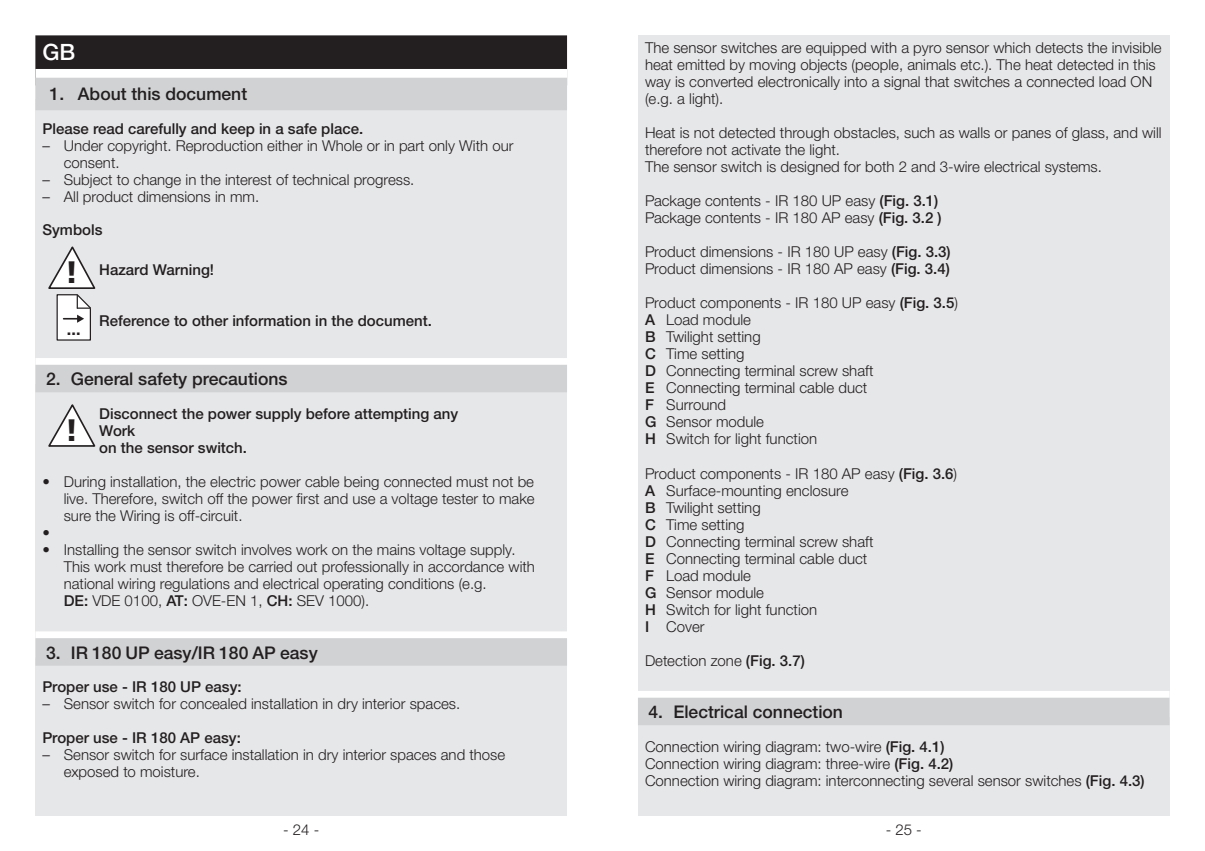
<style>
.page{position:relative;width:1205px;height:851px;background:#fff}
.page>*{position:absolute;margin:0;border:0;box-sizing:border-box;transform-origin:0 0}
.t1{font:900 31px "Frutiger LT Com";color:#231f20}
.t2{font:500 22.5px "Helvetica Neue LTW1 G";color:#fff}
.t3{font:500 17.5px "Helvetica Neue LTW1 G";color:#231f20}
.t4{font:700 16.25px "Helvetica Neue LT Pro";color:#231f20}
.t5{font:300 15px/17px "Helvetica Neue LTW1 G";color:#231f20}
.t6{font:500 15px/17px "Helvetica Neue LTW1 G";color:#231f20}
.s1{font-family:"Frutiger LT Com";font-stretch:condensed}
.s2{font-family:"Frutiger LT Com";font-weight:900;font-size:31px}
.s3{font-weight:500}
</style>
<div class="page">
<div style="left:35px;top:35px;width:532px;height:780px;background:#e6e7e9"></div>
<div style="left:35px;top:35px;width:532px;height:50px;background:#231f20"></div>
<div style="left:35px;top:69px;width:532px;height:30px;background:#fff"></div>
<div style="left:35px;top:78px;width:532px;height:32px;background:#d1d2d4"></div>
<div style="left:35px;top:358px;width:532px;height:26px;background:#fff"></div>
<div style="left:35px;top:365px;width:532px;height:27px;background:#d1d2d4"></div>
<div style="left:35px;top:631px;width:532px;height:26px;background:#fff"></div>
<div style="left:35px;top:638px;width:532px;height:27px;background:#d1d2d4"></div>
<svg style="left:48px;top:246px;width:47px;height:94px"></svg>
<svg style="left:48px;top:404px;width:47px;height:43px"></svg>
<div style="left:638px;top:35px;width:531px;height:780px;background:#e6e7e9"></div>
<div style="left:638px;top:690px;width:531px;height:27px;background:#fff"></div>
<div style="left:638px;top:697px;width:531px;height:28px;background:#d1d2d4"></div>
<h2 class="t2" style="left:43px;top:39px;width:34px">GB</h2>
<p class="t3" style="left:50px;top:83px;width:199px">1. About this document</p>
<p class="t6" style="left:43px;top:120px;width:322px">Please read carefully and keep in a safe place.</p>
<p class="t5" style="left:64px;top:137px;width:451px;text-indent:-21px"><span class="s1">–</span> Under copyright. Reproduction either in Whole or in part only With our consent.</p>
<p class="t5" style="left:43px;top:171px;width:373px"><span class="s1">–</span> Subject to change in the interest of technical progress.</p>
<p class="t5" style="left:43px;top:188px;width:218px"><span class="s1">–</span> All product dimensions in mm.</p>
<p class="t6" style="left:43px;top:221px;width:61px">Symbols</p>
<p class="t6" style="left:65px;top:261px;width:151px"><span class="s2">!</span> Hazard Warning!</p>
<p class="t4" style="left:67px;top:319px;width:15px">...</p>
<p class="t6" style="left:99px;top:312px;width:334px">Reference to other information in the document.</p>
<p class="t3" style="left:46px;top:368px;width:243px">2. General safety precautions</p>
<h1 class="t1" style="left:65px;top:411px;width:15px">!</h1>
<p class="t6" style="left:99px;top:405px;width:360px">Disconnect the power supply before attempting any<br>Work<br>on the sensor switch.</p>
<p class="t5" style="left:43px;top:473px;width:493px">• During installation, the electric power cable being connected must not be</p>
<p class="t5" style="left:64px;top:490px;width:472px">live. Therefore, switch off the power first and use a voltage tester to make</p>
<p class="t5" style="left:64px;top:507px;width:180px">sure the Wiring is off-circuit.</p>
<p class="t5" style="left:43px;top:524px;width:9px">•</p>
<p class="t5" style="left:64px;top:541px;width:473px;text-indent:-21px">• Installing the sensor switch involves work on the mains voltage supply.<br>This work must therefore be carried out professionally in accordance with national wiring regulations and electrical operating conditions (e.g.<br><span class="s3">DE:</span> VDE 0100, <span class="s3">AT:</span> OVE-EN 1, <span class="s3">CH:</span> SEV 1000).</p>
<p class="t3" style="left:46px;top:641px;width:273px">3. IR 180 UP easy/IR 180 AP easy</p>
<p class="t6" style="left:43px;top:678px;width:201px">Proper use - IR 180 UP easy:</p>
<p class="t5" style="left:43px;top:695px;width:419px"><span class="s1">–</span> Sensor switch for concealed installation in dry interior spaces.</p>
<p class="t6" style="left:43px;top:729px;width:200px">Proper use - IR 180 AP easy:</p>
<p class="t5" style="left:64px;top:746px;width:443px;text-indent:-21px"><span class="s1">–</span> Sensor switch for surface installation in dry interior spaces and those exposed to moisture.</p>
<p class="t5" style="left:645px;top:39px;width:518px">The sensor switches are equipped with a pyro sensor which detects the invisible heat emitted by moving objects (people, animals etc.). The heat detected in this way is converted electronically into a signal that switches a connected load ON (e.g. a light).</p>
<p class="t5" style="left:645px;top:124px;width:518px">Heat is not detected through obstacles, such as walls or panes of glass, and will therefore not activate the light.<br>The sensor switch is designed for both 2 and 3-wire electrical systems.</p>
<p class="t5" style="left:645px;top:192px;width:298px">Package contents - IR 180 UP easy <span class="s3">(Fig. 3.1)<br></span>Package contents - IR 180 AP easy <span class="s3">(Fig. 3.2 )</span></p>
<p class="t5" style="left:645px;top:243px;width:307px">Product dimensions - IR 180 UP easy <span class="s3">(Fig. 3.3)<br></span>Product dimensions - IR 180 AP easy <span class="s3">(Fig. 3.4)</span></p>
<p class="t5" style="left:645px;top:294px;width:314px">Product components - IR 180 UP easy <span class="s3">(Fig. 3.5</span>)<br><span class="s3">A</span> Load module<br><span class="s3">B</span> Twilight setting<br><span class="s3">C</span> Time setting<br><span class="s3">D</span> Connecting terminal screw shaft<br><span class="s3">E</span> Connecting terminal cable duct<br><span class="s3">F</span> Surround<br><span class="s3">G</span> Sensor module<br><span class="s3">H</span> Switch for light function</p>
<p class="t5" style="left:645px;top:464px;width:314px">Product components - IR 180 AP easy <span class="s3">(Fig. 3.6</span>)<br><span class="s3">A</span> Surface-mounting enclosure<br><span class="s3">B</span> Twilight setting<br><span class="s3">C</span> Time setting<br><span class="s3">D</span> Connecting terminal screw shaft<br><span class="s3">E</span> Connecting terminal cable duct<br><span class="s3">F</span> Load module<br><span class="s3">G</span> Sensor module<br><span class="s3">H</span> Switch for light function<br><span class="s3">I</span> Cover</p>
<p class="t5" style="left:645px;top:651px;width:161px">Detection zone <span class="s3">(Fig. 3.7)</span></p>
<p class="t3" style="left:648px;top:701px;width:196px">4. Electrical connection</p>
<p class="t5" style="left:645px;top:738px;width:501px">Connection wiring diagram: two-wire <span class="s3">(Fig. 4.1)<br></span>Connection wiring diagram: three-wire <span class="s3">(Fig. 4.2)<br></span>Connection wiring diagram: interconnecting several sensor switches <span class="s3">(Fig. 4.3)</span></p>
<p class="t5" style="left:283px;top:821px;width:38px">- 24 -</p>
<p class="t5" style="left:885px;top:821px;width:38px">- 25 -</p>
</div>
